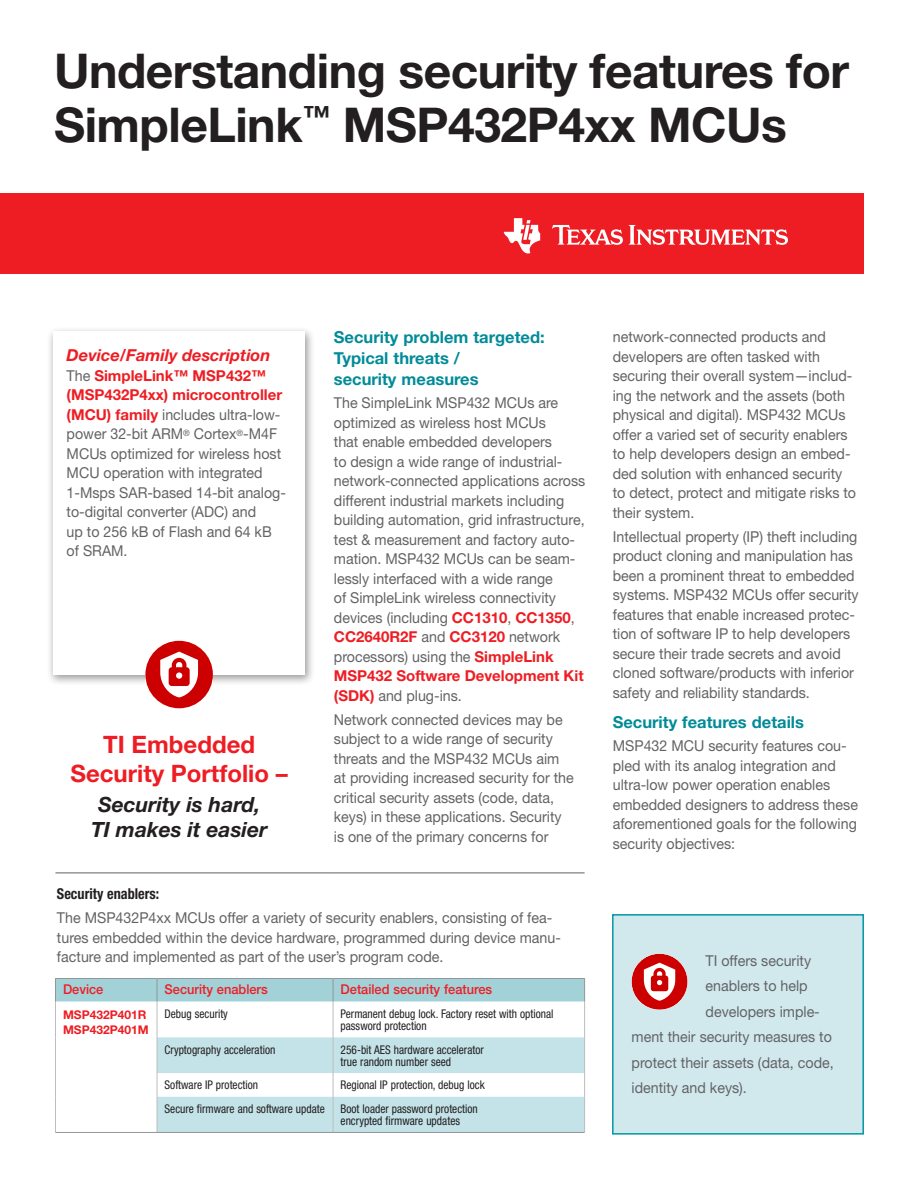
<style>
.page{position:relative;width:918px;height:1188px;background:#fff}
.page>*{position:absolute;margin:0;border:0;box-sizing:border-box;transform-origin:0 0}
.t1{font:700 48px/54px "Helvetica Neue LT Std";letter-spacing:-.01em;color:#231f20}
.t2{font:700 24px/28.8px "Helvetica Neue LT Std";color:#ee1d23;text-align:center}
.t3{font:italic 700 21px/25.2px "Helvetica Neue LT Std";color:#231f20;text-align:center}
.t4{font:700 16.5px/21px "Helvetica Neue LT Std";color:#008b98}
.t5{font:italic 700 16.5px "Helvetica Neue LT Std";color:#ee1d23}
.t6{font:15px/19.5px "Helvetica Neue LT Std";color:#636366;scale:.95 1}
.t7{font:700 15px/19.5px "Helvetica Neue";color:#ee1d23}
.t8{font:700 condensed 15px "Helvetica Neue LT Std";color:#231f20;scale:.95 1}
.t9{font:500 13.5px "Helvetica Neue LT Std";color:#ee1d23;scale:.95 1}
.t10{font:condensed 12px/12px "Helvetica Neue LT Std";color:#231f20;scale:.95 1}
.t11{font:700 12px/15px "Helvetica Neue";color:#ee1d23}
.s1{font-family:"Helvetica Neue LT Std";font-weight:400;color:#636366}
.s2{font-family:"Helvetica Neue";font-weight:700;color:#ee1d23}
</style>
<div class="page">
<div style="left:0;top:193px;width:864px;height:81px;background:#ee1d23"></div>
<svg style="left:552px;top:225px;width:71px;height:20px"></svg>
<svg style="left:504px;top:218px;width:36px;height:36px"></svg>
<svg style="left:629px;top:225px;width:159px;height:20px"></svg>
<div style="left:46px;top:326px;width:269px;height:360px;background:#231f20;opacity:.45"></div>
<div style="left:53px;top:332px;width:252px;height:343px;background:#fff"></div>
<div style="left:55px;top:978px;width:530px;height:24px;background:#a3d1d8"></div>
<hr style="left:55px;top:1002px;width:1px;height:35px;background:#bcbdc0">
<hr style="left:157px;top:1002px;width:1px;height:35px;background:#bcbdc0">
<hr style="left:333px;top:1002px;width:1px;height:35px;background:#bcbdc0">
<hr style="left:584px;top:1002px;width:1px;height:35px;background:#bcbdc0">
<hr style="left:55px;top:1037px;width:1px;height:36px;background:#bcbdc0">
<svg style="left:55px;top:1073px;width:1px;height:24px"></svg>
<svg style="left:157px;top:1037px;width:428px;height:95px"></svg>
<hr style="left:55px;top:1097px;width:1px;height:36px;background:#bcbdc0">
<hr style="left:157px;top:1097px;width:1px;height:35px;background:#bcbdc0">
<hr style="left:333px;top:1097px;width:1px;height:35px;background:#bcbdc0">
<hr style="left:584px;top:1097px;width:1px;height:36px;background:#bcbdc0">
<hr style="left:56px;top:1132px;width:101px;height:1px;background:#939598">
<hr style="left:157px;top:1132px;width:176px;height:1px;background:#939598">
<hr style="left:333px;top:1132px;width:251px;height:1px;background:#939598">
<hr style="left:56px;top:978px;width:101px;height:1px;background:#939598">
<hr style="left:157px;top:978px;width:176px;height:1px;background:#939598">
<hr style="left:333px;top:978px;width:251px;height:1px;background:#939598">
<hr style="left:55px;top:872px;width:102px;height:2px;background:#939598">
<hr style="left:157px;top:872px;width:176px;height:2px;background:#939598">
<hr style="left:333px;top:872px;width:252px;height:2px;background:#939598">
<svg style="left:145px;top:641px;width:68px;height:67px"></svg>
<div style="left:613px;top:915px;width:250px;height:219px;background:#d1e9ed"></div>
<div style="left:612px;top:914px;width:252px;height:221px;border:2px solid #0097a4"></div>
<svg style="left:632px;top:954px;width:56px;height:56px"></svg>
<h1 class="t1" style="left:54px;top:43px;width:797px">Understanding security features for<br>SimpleLink<sup>™</sup> MSP432P4xx MCUs</h1>
<p class="t5" style="left:67px;top:345px;width:205px">Device/Family description</p>
<p class="t7" style="left:67px;top:365px;width:217px"><span class="s1">The</span> SimpleLink™ MSP432™ (MSP432P4xx) microcontroller</p>
<p class="t6" style="left:67px;top:404px;width:232px"><span class="s2">(MCU) family</span> includes ultra-low&shy;power 32-bit ARM<sup>®</sup> Cortex<sup>®</sup>-M4F<br>MCUs optimized for wireless host<br>MCU operation with integrated<br>1-Msps SAR-based 14-bit analog&shy;to-digital converter (ADC) and<br>up to 256 kB of Flash and 64 kB of SRAM.</p>
<h2 class="t2" style="left:71px;top:730px;width:219px">TI Embedded<br>Security Portfolio –</h2>
<h3 class="t3" style="left:91px;top:791px;width:178px">Security is hard,<br>TI makes it easier</h3>
<p class="t4" style="left:334px;top:327px;width:212px">Security problem targeted:<br>Typical threats /<br>security measures</p>
<p class="t6" style="left:334px;top:393px;width:266px">The SimpleLink MSP432 MCUs are optimized as wireless host MCUs<br>that enable embedded developers<br>to design a wide range of industrial&shy;network-connected applications across different industrial markets including building automation, grid infrastructure, test &amp; measurement and factory auto&shy;mation. MSP432 MCUs can be seam&shy;lessly interfaced with a wide range<br>of SimpleLink wireless connectivity devices (including <span class="s2">CC1310</span>, <span class="s2">CC1350</span>,</p>
<p class="t7" style="left:334px;top:627px;width:228px">CC2640R2F <span class="s1">and</span> CC3120 <span class="s1">network</span></p>
<p class="t6" style="left:334px;top:646px;width:233px">processors) using the <span class="s2">SimpleLink</span></p>
<p class="t7" style="left:334px;top:666px;width:251px">MSP432 Software Development Kit</p>
<p class="t6" style="left:334px;top:683px;width:242px;line-height:24px"><span class="s2">(SDK)</span> and plug-ins.<br>Network connected devices may be</p>
<p class="t6" style="left:334px;top:729px;width:254px">subject to a wide range of security threats and the MSP432 MCUs aim at providing increased security for the critical security assets (code, data, keys) in these applications. Security is one of the primary concerns for</p>
<p class="t8" style="left:57px;top:884px;width:109px">Security enablers:</p>
<p class="t6" style="left:57px;top:908px;width:532px">The MSP432P4xx MCUs offer a variety of security enablers, consisting of fea&shy;tures embedded within the device hardware, programmed during device manu&shy;facture and implemented as part of the user’s program code.</p>
<p class="t9" style="left:63px;top:981px;width:44px">Device</p>
<p class="t9" style="left:165px;top:981px;width:110px">Security enablers</p>
<p class="t9" style="left:341px;top:981px;width:161px">Detailed security features</p>
<p class="t11" style="left:63px;top:1007px;width:87px">MSP432P401R<br>MSP432P401M</p>
<p class="t10" style="left:165px;top:1008px;width:68px">Debug security</p>
<p class="t10" style="left:341px;top:1008px;width:225px">Permanent debug lock. Factory reset with optional password protection</p>
<p class="t10" style="left:165px;top:1043px;width:118px">Cryptography acceleration</p>
<p class="t10" style="left:341px;top:1043px;width:152px">256-bit AES hardware accelerator true random number seed</p>
<p class="t10" style="left:165px;top:1079px;width:100px">Software IP protection</p>
<p class="t10" style="left:341px;top:1079px;width:153px">Regional IP protection, debug lock</p>
<p class="t10" style="left:165px;top:1103px;width:170px">Secure firmware and software update</p>
<p class="t10" style="left:341px;top:1103px;width:146px">Boot loader password protection encrypted firmware updates</p>
<p class="t6" style="left:613px;top:327px;width:258px">network-connected products and developers are often tasked with securing their overall system—includ&shy;ing the network and the assets (both physical and digital). MSP432 MCUs offer a varied set of security enablers to help developers design an embed&shy;ded solution with enhanced security to detect, protect and mitigate risks to their system.</p>
<p class="t6" style="left:613px;top:526px;width:260px">Intellectual property (IP) theft including product cloning and manipulation has been a prominent threat to embedded systems. MSP432 MCUs offer security features that enable increased protec&shy;tion of software IP to help developers secure their trade secrets and avoid cloned software/products with inferior safety and reliability standards.</p>
<p class="t4" style="left:613px;top:712px;width:193px">Security features details</p>
<p class="t6" style="left:613px;top:736px;width:260px">MSP432 MCU security features cou&shy;pled with its analog integration and ultra-low power operation enables embedded designers to address these aforementioned goals for the following security objectives:</p>
<p class="t6" style="left:706px;top:951px;width:113px">TI offers security</p>
<p class="t6" style="left:706px;top:976px;width:109px">enablers to help</p>
<p class="t6" style="left:706px;top:1002px;width:122px">developers imple-</p>
<p class="t6" style="left:632px;top:1027px;width:212px">ment their security measures to</p>
<p class="t6" style="left:632px;top:1053px;width:214px">protect their assets (data, code,</p>
<p class="t6" style="left:632px;top:1078px;width:123px">identity and keys).</p>
</div>
